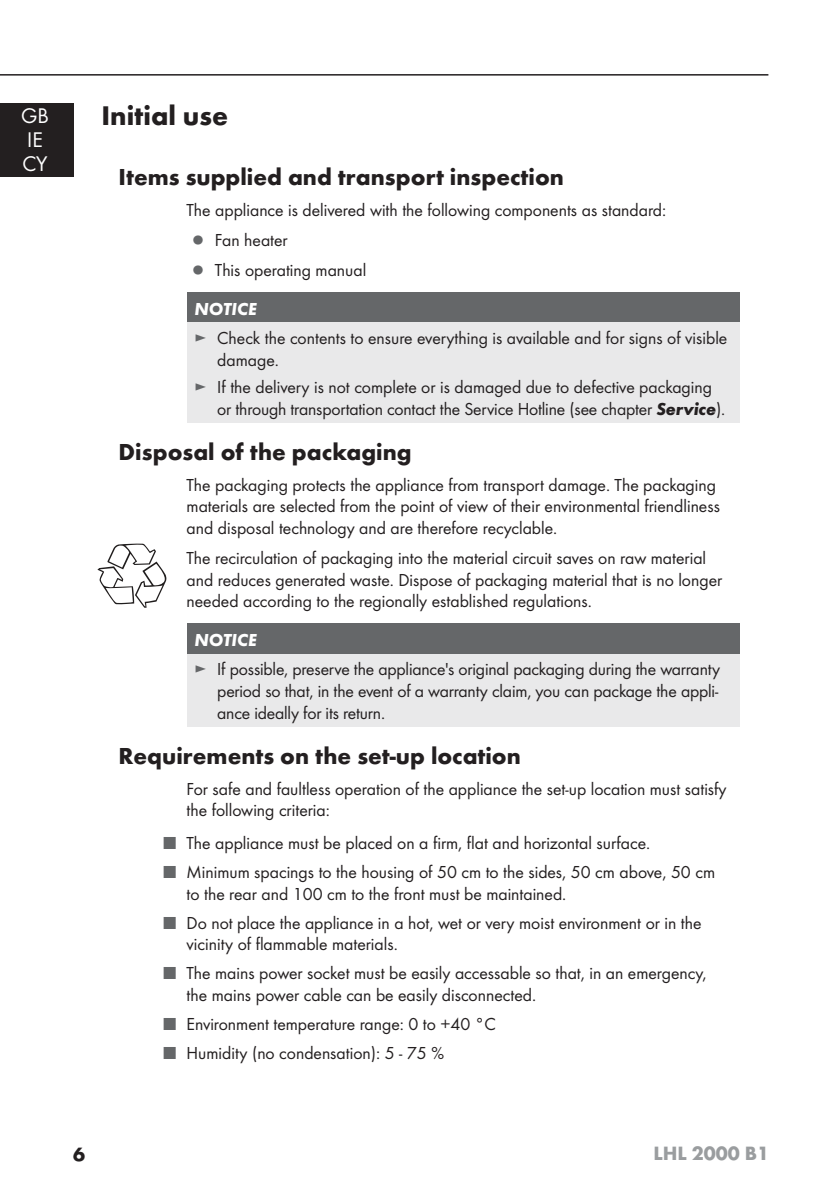
<style>
.page{position:relative;width:839px;height:1192px;background:#fff}
.page>*{position:absolute;margin:0;border:0;box-sizing:border-box;transform-origin:0 0}
.t1{font:700 28px "Futura";color:#231f20}
.t2{font:700 24px "Futura";color:#231f20}
.t3{font:22px/24px "Futura Boo";color:#fff}
.t4{font:700 20px "Futura";color:#9a9d9f}
.t5{font:700 20px "Futura";color:#231f20}
.t6{font:18px/21.6px "Futura Boo";color:#231f20}
.t7{font:italic 700 18px "Futura";color:#fff}
.s1{color:#656769}
.s2{font-family:"Futura";font-weight:700;font-style:italic}
</style>
<div class="page">
<hr style="left:0;top:74px;width:768px;height:2px;background:#231f20">
<div style="left:0;top:103px;width:73px;height:74px;background:#231f20"></div>
<div style="left:187px;top:292px;width:552px;height:30px;background:#656769"></div>
<div style="left:187px;top:322px;width:552px;height:100px;background:#e9e9ea"></div>
<div style="left:187px;top:623px;width:552px;height:30px;background:#656769"></div>
<div style="left:187px;top:653px;width:552px;height:73px;background:#e9e9ea"></div>
<svg style="left:97px;top:543px;width:69px;height:64px"></svg>
<p class="t3" style="left:21px;top:105px;width:29px">GB<br>IE<br>CY</p>
<h1 class="t1" style="left:101px;top:105px;width:128px">Initial use</h1>
<h2 class="t2" style="left:119px;top:168px;width:447px">Items supplied and transport inspection</h2>
<p class="t6" style="left:192px;top:195px;width:475px;line-height:30.2px;text-indent:-6px">The appliance is delivered with the following components as standard: <span class="s1">▯</span> Fan heater<br><span class="s1">▯</span> This operating manual</p>
<p class="t7" style="left:195px;top:302px;width:64px">NOTICE</p>
<p class="t6" style="left:217px;top:328px;width:511px;text-indent:-23px"><span class="s1">►</span> Check the contents to ensure everything is available and for signs of visible damage.</p>
<p class="t6" style="left:217px;top:377px;width:509px;text-indent:-23px"><span class="s1">►</span> If the delivery is not complete or is damaged due to defective packaging or through transportation contact the Service Hotline (see chapter <span class="s2">Service</span>).</p>
<h2 class="t2" style="left:119px;top:443px;width:295px">Disposal of the packaging</h2>
<p class="t6" style="left:187px;top:474px;width:535px">The packaging protects the appliance from transport damage. The packaging materials are selected from the point of view of their environmental friendliness and disposal technology and are therefore recyclable.</p>
<p class="t6" style="left:187px;top:548px;width:537px">The recirculation of packaging into the material circuit saves on raw material and reduces generated waste. Dispose of packaging material that is no longer needed according to the regionally established regulations.</p>
<p class="t7" style="left:195px;top:633px;width:64px">NOTICE</p>
<p class="t6" style="left:217px;top:659px;width:504px;text-align:justify;text-indent:-23px"><span class="s1">►</span> If possible, preserve the appliance's original packaging during the warranty period so that, in the event of a warranty claim, you can package the appli&shy;ance ideally for its return.</p>
<h2 class="t2" style="left:119px;top:746px;width:404px">Requirements on the set-up location</h2>
<p class="t6" style="left:187px;top:778px;width:541px">For safe and faultless operation of the appliance the set-up location must satisfy the following criteria:</p>
<p class="t6" style="left:164px;top:833px;width:488px"><span class="s1">■</span> The appliance must be placed on a firm, flat and horizontal surface.</p>
<p class="t6" style="left:187px;top:862px;width:530px;text-indent:-23px"><span class="s1">■</span> Minimum spacings to the housing of 50 cm to the sides, 50 cm above, 50 cm to the rear and 100 cm to the front must be maintained.</p>
<p class="t6" style="left:187px;top:912px;width:516px;text-indent:-23px"><span class="s1">■</span> Do not place the appliance in a hot, wet or very moist environment or in the vicinity of flammable materials.</p>
<p class="t6" style="left:187px;top:963px;width:521px;text-indent:-23px"><span class="s1">■</span> The mains power socket must be easily accessable so that, in an emergency, the mains power cable can be easily disconnected.</p>
<p class="t6" style="left:164px;top:1013px;width:334px"><span class="s1">■</span> Environment temperature range: 0 to +40 °C</p>
<p class="t6" style="left:164px;top:1042px;width:282px"><span class="s1">■</span> Humidity (no condensation): 5 - 75 %</p>
<p class="t5" style="left:73px;top:1145px;width:13px">6</p>
<p class="t4" style="left:653px;top:1144px;width:117px">LHL 2000 B1</p>
</div>
